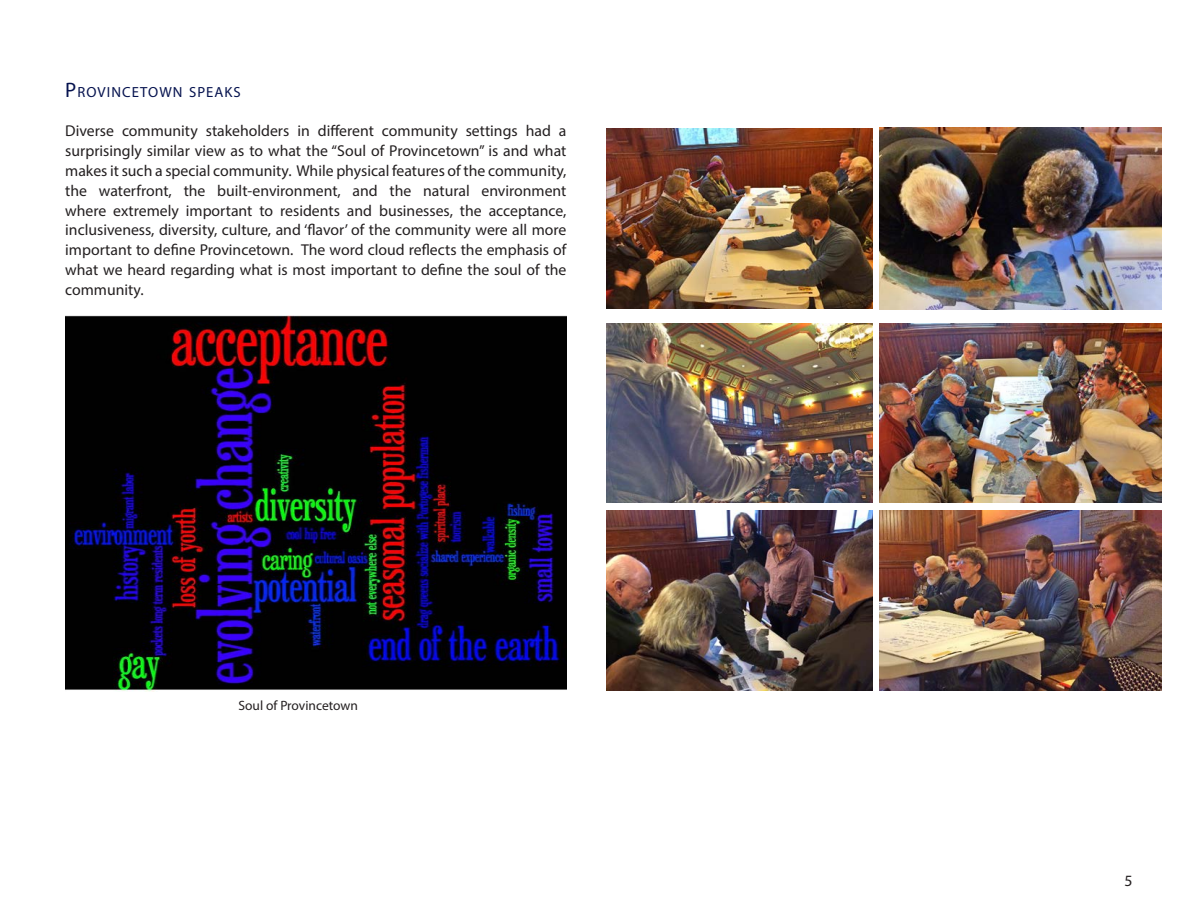
<style>
.page{position:relative;width:1188px;height:918px;background:#fff}
.page>*{position:absolute;margin:0;border:0;box-sizing:border-box;transform-origin:0 0}
.t1{font:15.75px/19.8px "Myriad Pro";color:#231f20;text-align:justify}
.t2{font:14.7px "Myriad Pro";letter-spacing:.07em;color:#06134f}
.t3{font:13.5px "Myriad Pro";color:#231f20}
.s1{font-size:21px}
</style>
<div class="page">
<img style="left:607px;top:129px;width:265px;height:179px">
<img style="left:880px;top:128px;width:281px;height:181px">
<img style="left:607px;top:323px;width:265px;height:179px">
<img style="left:880px;top:323px;width:281px;height:179px">
<img style="left:65px;top:315px;width:502px;height:376px">
<img style="left:607px;top:511px;width:265px;height:179px">
<img style="left:880px;top:511px;width:281px;height:179px">
<p class="t2" style="left:65px;top:83px;width:177px"><span class="s1">P</span>ROVINCETOWN SPEAKS</p>
<p class="t1" style="left:65px;top:121px;width:503px">Diverse community stakeholders in different community settings had a surprisingly similar view as to what the “Soul of Provincetown” is and what makes it such a special community. While physical features of the community, the waterfront, the built-environment, and the natural environment where extremely important to residents and businesses, the acceptance, inclusiveness, diversity, culture, and ‘flavor’ of the community were all more important to define Provincetown. The word cloud reflects the emphasis of what we heard regarding what is most important to define the soul of the community.</p>
<p class="t3" style="left:238px;top:697px;width:121px">Soul of Provincetown</p>
<p class="t1" style="left:1124px;top:871px;width:10px">5</p>
</div>
